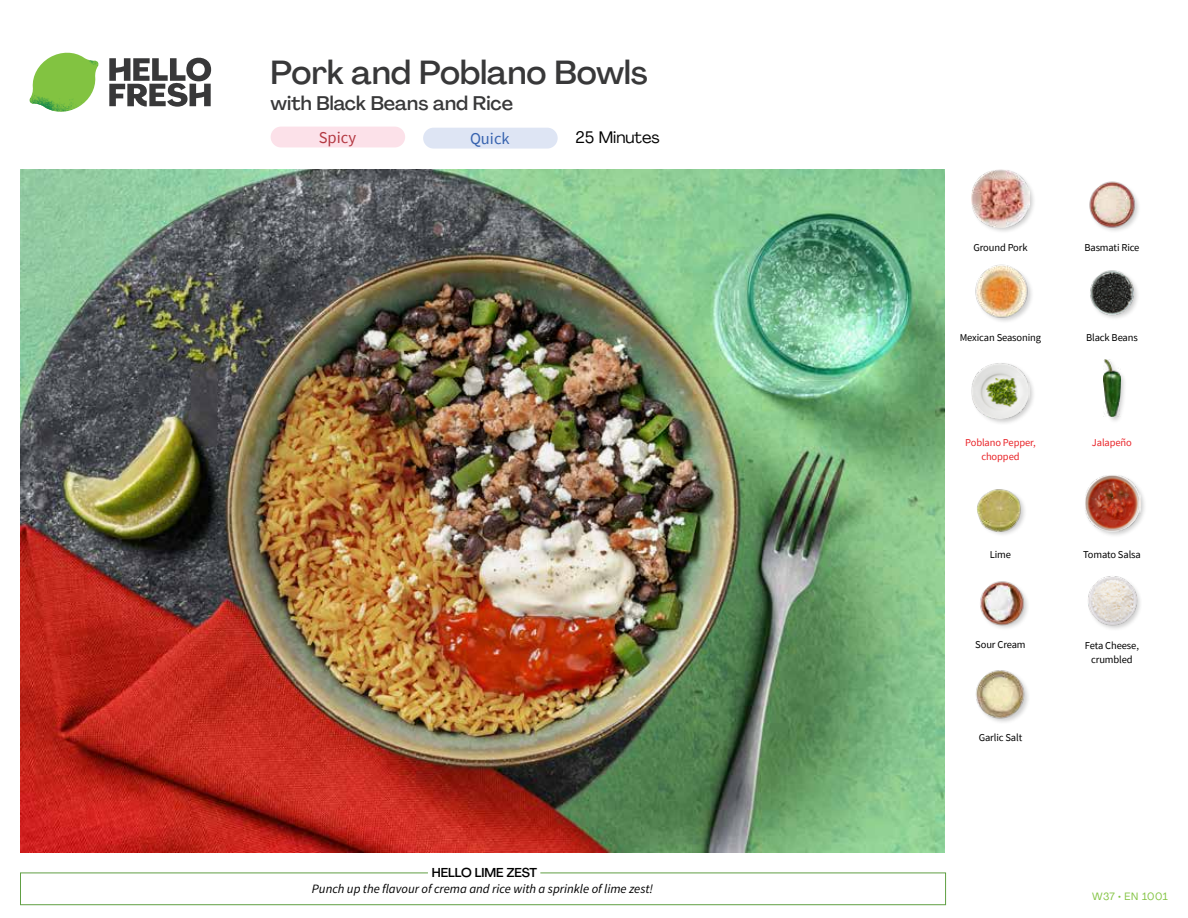
<style>
.page{position:relative;width:1188px;height:918px;background:#fff}
.page>*{position:absolute;margin:0;border:0;box-sizing:border-box;transform-origin:0 0}
.t1{font:500 33px "Agrandir";color:#383839}
.t2{font:500 19.5px "Agrandir";color:#383839}
.t3{font:16.5px "Agrandir";color:#000}
.t4{font:16.5px "Source Sans Pro";color:#3763af}
.t5{font:16.5px "Source Sans Pro";color:#b33841}
.t6{font:italic 12.75px "Source Sans Pro";color:#000}
.t7{font:500 12.75px "Agrandir";color:#000}
.t8{font:10.5px/13.5px "Source Sans Pro";letter-spacing:-.01em;color:#000;text-align:center}
.t9{font:10.5px/13.5px "Source Sans Pro";letter-spacing:-.01em;color:#e92227;text-align:center}
.t10{font:10.5px "Agrandir";letter-spacing:.045em;color:#82c341}
</style>
<div class="page">
<svg style="left:109px;top:57px;width:102px;height:50px"></svg>
<svg style="left:34px;top:53px;width:62px;height:40px"></svg>
<img style="left:67px;top:53px;width:32px;height:26px">
<img style="left:33px;top:75px;width:59px;height:11px">
<img style="left:29px;top:79px;width:61px;height:33px">
<img style="left:65px;top:86px;width:27px;height:25px">
<div style="left:20px;top:873px;width:926px;height:32px;border:1px solid #609f43"></div>
<div style="left:428px;top:865px;width:112px;height:15px;background:#fff"></div>
<img style="left:21px;top:170px;width:924px;height:682px">
<div style="left:423px;top:128px;width:135px;height:21px;background:#dee5f4;border-radius:10px"></div>
<div style="left:271px;top:127px;width:134px;height:20px;background:#fce1e9;border-radius:10px"></div>
<img style="left:975px;top:670px;width:53px;height:52px">
<img style="left:1088px;top:576px;width:52px;height:53px">
<img style="left:980px;top:581px;width:48px;height:48px">
<div style="left:1083px;top:474px;width:64px;height:64px;background:#000;opacity:.2"></div>
<img style="left:1084px;top:475px;width:56px;height:56px">
<img style="left:977px;top:489px;width:47px;height:45px">
<div style="left:1102px;top:358px;width:25px;height:66px;background:#000;opacity:.2"></div>
<img style="left:1104px;top:359px;width:16px;height:57px">
<div style="left:971px;top:361px;width:65px;height:65px;background:#000;opacity:.2"></div>
<img style="left:972px;top:362px;width:57px;height:58px">
<img style="left:1090px;top:270px;width:48px;height:48px">
<img style="left:975px;top:264px;width:57px;height:58px">
<img style="left:1089px;top:181px;width:50px;height:50px">
<div style="left:970px;top:168px;width:66px;height:66px;background:#000;opacity:.2"></div>
<img style="left:972px;top:170px;width:57px;height:57px">
<h1 class="t1" style="left:271px;top:52px;width:379px">Pork and Poblano Bowls</h1>
<h2 class="t2" style="left:271px;top:91px;width:244px">with Black Beans and Rice</h2>
<h3 class="t5" style="left:319px;top:127px;width:39px">Spicy</h3>
<h3 class="t3" style="left:576px;top:127px;width:86px">25 Minutes</h3>
<h3 class="t4" style="left:470px;top:128px;width:41px">Quick</h3>
<p class="t7" style="left:432px;top:864px;width:107px">HELLO LIME ZEST</p>
<p class="t6" style="left:312px;top:881px;width:343px">Punch up the flavour of crema and rice with a sprinkle of lime zest!</p>
<p class="t8" style="left:973px;top:241px;width:56px">Ground Pork</p>
<p class="t8" style="left:1084px;top:241px;width:57px">Basmati Rice</p>
<p class="t8" style="left:960px;top:330px;width:83px">Mexican Seasoning</p>
<p class="t8" style="left:1086px;top:330px;width:53px">Black Beans</p>
<p class="t9" style="left:965px;top:436px;width:72px">Poblano Pepper, chopped</p>
<p class="t9" style="left:1092px;top:436px;width:42px">Jalapeño</p>
<p class="t8" style="left:990px;top:548px;width:23px">Lime</p>
<p class="t8" style="left:1083px;top:548px;width:59px">Tomato Salsa</p>
<p class="t8" style="left:975px;top:638px;width:52px">Sour Cream</p>
<p class="t8" style="left:1085px;top:639px;width:56px">Feta Cheese, crumbled</p>
<p class="t8" style="left:979px;top:731px;width:45px">Garlic Salt</p>
<p class="t10" style="left:1092px;top:890px;width:77px">W37 • EN 1001</p>
</div>
